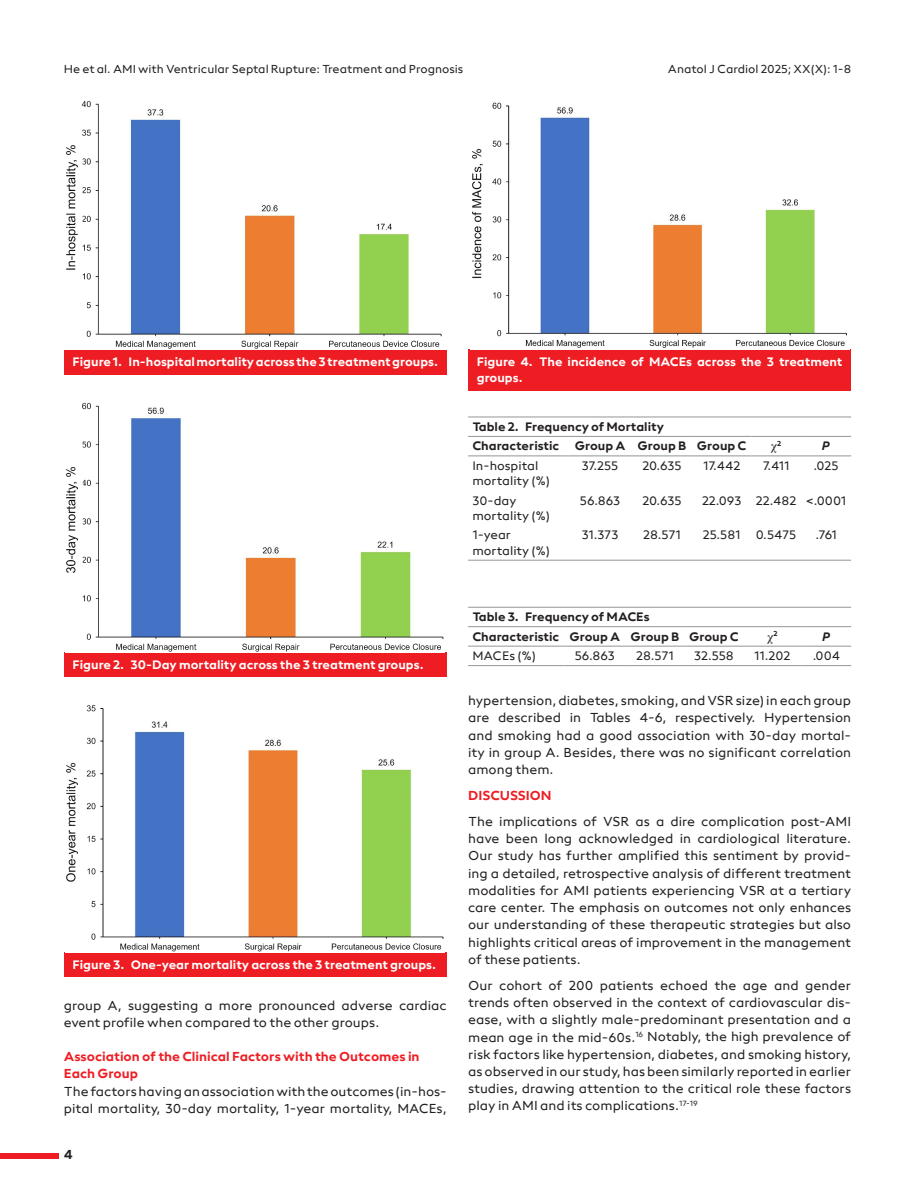
<style>
.page{position:relative;width:915px;height:1191px;background:#fff}
.page>*{position:absolute;margin:0;border:0;box-sizing:border-box;transform-origin:0 0}
.t1{font:13.5px/17.2px "neue Radial A Regular";color:#231f20;text-align:justify}
.t2{font:13.5px/17.2px "neue Radial A Bold";color:#ee1d23}
.t3{font:13.5px "neue Radial A Bold";color:#231f20}
.t4{font:12.75px/16.5px "neue Radial A Bold";color:#fff}
.t5{font:12.75px/15.3px "neue Radial A Regular";color:#231f20}
.t6{font:12.75px/19.5px "neue Radial A Bold";color:#231f20}
.t7{font:12.75px "STIX General";color:#231f20}
.t8{font:italic 12.75px "neue Radial A Bold";color:#231f20}
.t9{font:12px "neue Radial A Regular";color:#231f20}
</style>
<div class="page">
<div style="left:0;top:1152px;width:58px;height:6px;background:#ee1d23"></div>
<div style="left:64px;top:350px;width:382px;height:24px;background:#ee1d23"></div>
<img style="left:66px;top:101px;width:376px;height:248px">
<hr style="left:468px;top:417px;width:382px;height:1px;background:#939598">
<hr style="left:468px;top:436px;width:100px;height:1px;background:#939598">
<hr style="left:568px;top:436px;width:63px;height:1px;background:#939598">
<hr style="left:631px;top:436px;width:60px;height:1px;background:#939598">
<hr style="left:691px;top:436px;width:60px;height:1px;background:#939598">
<hr style="left:751px;top:436px;width:49px;height:1px;background:#939598">
<hr style="left:800px;top:436px;width:50px;height:1px;background:#939598">
<hr style="left:468px;top:455px;width:100px;height:1px;background:#939598">
<hr style="left:568px;top:455px;width:63px;height:1px;background:#939598">
<hr style="left:631px;top:455px;width:60px;height:1px;background:#939598">
<hr style="left:691px;top:455px;width:60px;height:1px;background:#939598">
<hr style="left:751px;top:455px;width:49px;height:1px;background:#939598">
<hr style="left:800px;top:455px;width:50px;height:1px;background:#939598">
<hr style="left:468px;top:560px;width:100px;height:1px;background:#939598">
<hr style="left:568px;top:560px;width:63px;height:1px;background:#939598">
<hr style="left:631px;top:560px;width:60px;height:1px;background:#939598">
<hr style="left:691px;top:560px;width:60px;height:1px;background:#939598">
<hr style="left:751px;top:560px;width:49px;height:1px;background:#939598">
<hr style="left:800px;top:560px;width:50px;height:1px;background:#939598">
<div style="left:64px;top:652px;width:382px;height:25px;background:#ee1d23"></div>
<img style="left:66px;top:402px;width:378px;height:250px">
<div style="left:64px;top:952px;width:382px;height:25px;background:#ee1d23"></div>
<img style="left:66px;top:705px;width:378px;height:247px">
<div style="left:468px;top:349px;width:382px;height:41px;background:#ee1d23"></div>
<img style="left:472px;top:102px;width:375px;height:246px">
<hr style="left:468px;top:607px;width:382px;height:1px;background:#939598">
<hr style="left:468px;top:626px;width:96px;height:1px;background:#939598">
<hr style="left:564px;top:626px;width:61px;height:1px;background:#939598">
<hr style="left:625px;top:626px;width:59px;height:1px;background:#939598">
<hr style="left:684px;top:626px;width:58px;height:1px;background:#939598">
<hr style="left:742px;top:626px;width:59px;height:1px;background:#939598">
<hr style="left:801px;top:626px;width:49px;height:1px;background:#939598">
<hr style="left:468px;top:646px;width:96px;height:1px;background:#939598">
<hr style="left:468px;top:665px;width:96px;height:1px;background:#939598">
<hr style="left:564px;top:646px;width:61px;height:1px;background:#939598">
<hr style="left:564px;top:665px;width:61px;height:1px;background:#939598">
<hr style="left:625px;top:646px;width:59px;height:1px;background:#939598">
<hr style="left:625px;top:665px;width:59px;height:1px;background:#939598">
<hr style="left:684px;top:646px;width:58px;height:1px;background:#939598">
<hr style="left:684px;top:665px;width:58px;height:1px;background:#939598">
<hr style="left:742px;top:646px;width:59px;height:1px;background:#939598">
<hr style="left:742px;top:665px;width:59px;height:1px;background:#939598">
<hr style="left:801px;top:646px;width:49px;height:1px;background:#939598">
<hr style="left:801px;top:665px;width:49px;height:1px;background:#939598">
<p class="t9" style="left:64px;top:61px;width:401px">He et al. AMI with Ventricular Septal Rupture: Treatment and Prognosis</p>
<p class="t9" style="left:667px;top:61px;width:185px">Anatol J Cardiol 2025; XX(X): 1-8</p>
<p class="t4" style="left:72px;top:354px;width:367px">Figure 1. In-hospital mortality across the 3 treatment groups.</p>
<p class="t4" style="left:72px;top:656px;width:352px">Figure 2. 30-Day mortality across the 3 treatment groups.</p>
<p class="t4" style="left:72px;top:956px;width:365px">Figure 3. One-year mortality across the 3 treatment groups.</p>
<p class="t1" style="left:64px;top:996px;width:384px">group A, suggesting a more pronounced adverse cardiac event profile when compared to the other groups.</p>
<p class="t2" style="left:64px;top:1047px;width:357px">Association of the Clinical Factors with the Outcomes in<br>Each Group</p>
<p class="t1" style="left:64px;top:1082px;width:384px">The factors having an association with the outcomes (in-hos&shy;pital mortality, 30-day mortality, 1-year mortality, MACEs,</p>
<p class="t3" style="left:64px;top:1146px;width:10px">4</p>
<p class="t4" style="left:476px;top:353px;width:367px">Figure 4. The incidence of MACEs across the 3 treatment groups.</p>
<p class="t6" style="left:472px;top:417px;width:275px">Table 2. Frequency of Mortality<br>Characteristic Group A Group B Group C</p>
<p class="t7" style="left:770px;top:437px;width:12px">χ<sup>2</sup></p>
<p class="t8" style="left:821px;top:438px;width:10px">P</p>
<p class="t5" style="left:472px;top:458px;width:79px">In-hospital mortality (%)</p>
<p class="t5" style="left:581px;top:458px;width:38px">37.255</p>
<p class="t5" style="left:642px;top:458px;width:41px">20.635</p>
<p class="t5" style="left:702px;top:458px;width:39px">17.442</p>
<p class="t5" style="left:762px;top:458px;width:28px">7.411</p>
<p class="t5" style="left:813px;top:458px;width:26px">.025</p>
<p class="t5" style="left:472px;top:493px;width:79px">30-day mortality (%)</p>
<p class="t5" style="left:579px;top:493px;width:42px">56.863</p>
<p class="t5" style="left:642px;top:493px;width:41px">20.635</p>
<p class="t5" style="left:701px;top:493px;width:146px">22.093 22.482 &lt;.0001</p>
<p class="t5" style="left:472px;top:527px;width:79px">1-year mortality (%)</p>
<p class="t5" style="left:581px;top:527px;width:38px">31.373</p>
<p class="t5" style="left:643px;top:527px;width:39px">28.571</p>
<p class="t5" style="left:702px;top:527px;width:95px">25.581 0.5475</p>
<p class="t5" style="left:815px;top:527px;width:23px">.761</p>
<p class="t6" style="left:472px;top:607px;width:268px">Table 3. Frequency of MACEs<br>Characteristic Group A Group B Group C</p>
<p class="t7" style="left:766px;top:627px;width:12px">χ<sup>2</sup></p>
<p class="t8" style="left:822px;top:628px;width:10px">P</p>
<p class="t5" style="left:472px;top:648px;width:65px">MACEs (%)</p>
<p class="t5" style="left:574px;top:648px;width:42px">56.863</p>
<p class="t5" style="left:636px;top:648px;width:39px">28.571</p>
<p class="t5" style="left:693px;top:648px;width:41px">32.558</p>
<p class="t5" style="left:754px;top:648px;width:38px">11.202</p>
<p class="t5" style="left:812px;top:648px;width:29px">.004</p>
<p class="t1" style="left:468px;top:691px;width:384px">hypertension, diabetes, smoking, and VSR size)in each group are described in Tables 4-6, respectively. Hypertension and smoking had a good association with 30-day mortal&shy;ity in group A. Besides, there was no significant correlation among them.</p>
<p class="t2" style="left:468px;top:787px;width:85px">DISCUSSION</p>
<p class="t1" style="left:468px;top:812px;width:384px">The implications of VSR as a dire complication post-AMI have been long acknowledged in cardiological literature.<br>Our study has further amplified this sentiment by provid&shy;ing a detailed, retrospective analysis of different treatment modalities for AMI patients experiencing VSR at a tertiary care center. The emphasis on outcomes not only enhances our understanding of these therapeutic strategies but also highlights critical areas of improvement in the management of these patients.</p>
<p class="t1" style="left:468px;top:976px;width:384px">Our cohort of 200 patients echoed the age and gender trends often observed in the context of cardiovascular dis&shy;ease, with a slightly male-predominant presentation and a mean age in the mid-60s.<sup>16</sup> Notably, the high prevalence of risk factors like hypertension, diabetes, and smoking history, as observed in our study, has been similarly reported in earlier studies, drawing attention to the critical role these factors play in AMI and its complications.<sup>17-19</sup></p>
</div>
